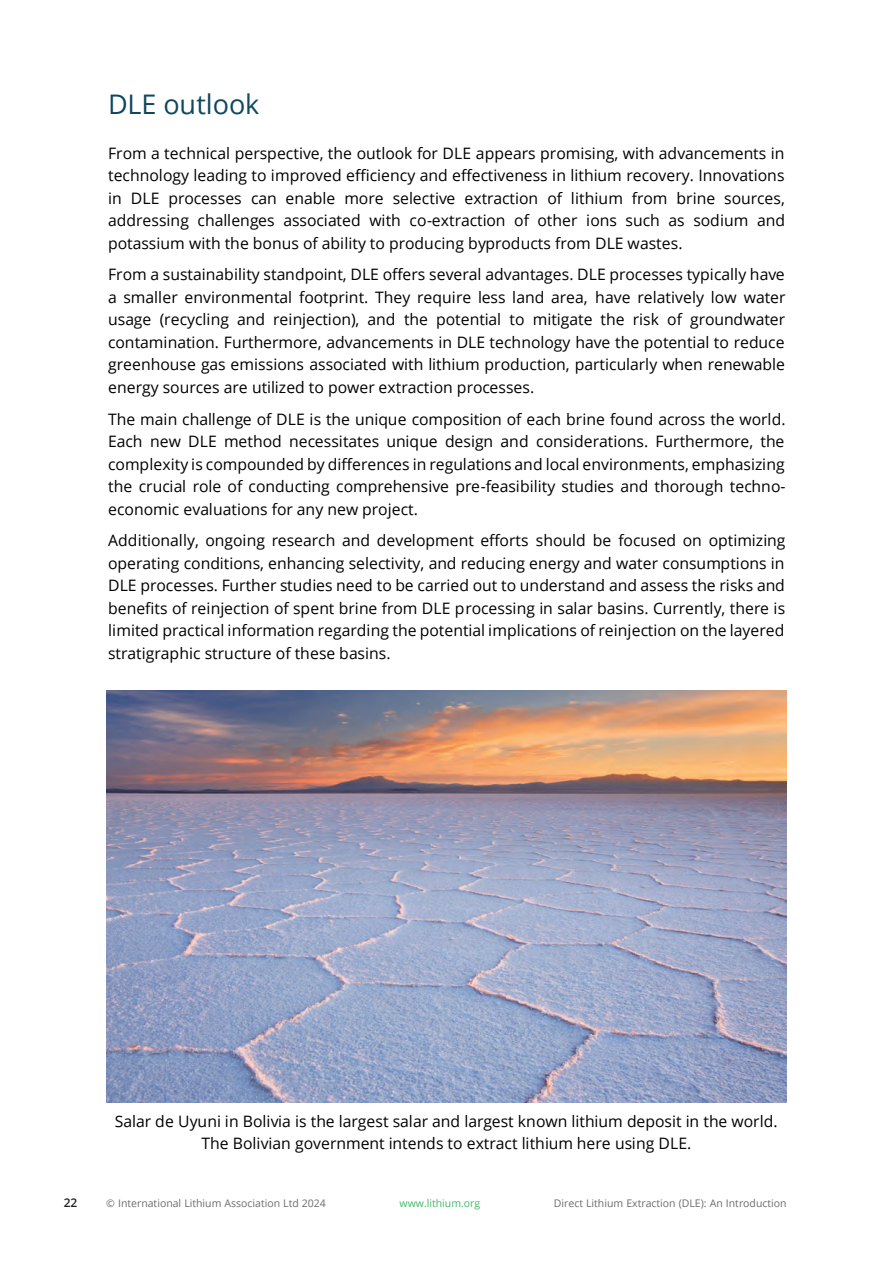
<style>
.page{position:relative;width:893px;height:1263px;background:#fff}
.page>*{position:absolute;margin:0;border:0;box-sizing:border-box;transform-origin:0 0}
.t1{font:27px "Open Sans";letter-spacing:-.005em;color:#0f4761}
.t2{font:15.75px/22.5px "Open Sans";letter-spacing:.005em;color:#000;text-align:justify}
.t3{font:600 12px "Open Sans";color:#231f20}
.t4{font:10.5px "Open Sans";color:#6c6d70}
.t5{font:10.5px "Open Sans";color:#43b86b}
</style>
<div class="page">
<img style="left:106px;top:690px;width:681px;height:413px">
<p class="t1" style="left:108px;top:86px;width:153px">DLE outlook</p>
<p class="t2" style="left:108px;top:141px;width:678px">From a technical perspective, the outlook for DLE appears promising, with advancements in technology leading to improved efficiency and effectiveness in lithium recovery. Innovations in DLE processes can enable more selective extraction of lithium from brine sources, addressing challenges associated with co-extraction of other ions such as sodium and potassium with the bonus of ability to producing byproducts from DLE wastes.</p>
<p class="t2" style="left:108px;top:263px;width:679px">From a sustainability standpoint, DLE offers several advantages. DLE processes typically have a smaller environmental footprint. They require less land area, have relatively low water usage (recycling and reinjection), and the potential to mitigate the risk of groundwater contamination. Furthermore, advancements in DLE technology have the potential to reduce greenhouse gas emissions associated with lithium production, particularly when renewable energy sources are utilized to power extraction processes.</p>
<p class="t2" style="left:108px;top:407px;width:679px">The main challenge of DLE is the unique composition of each brine found across the world.<br>Each new DLE method necessitates unique design and considerations. Furthermore, the complexity is compounded by differences in regulations and local environments, emphasizing the crucial role of conducting comprehensive pre-feasibility studies and thorough techno&shy;economic evaluations for any new project.</p>
<p class="t2" style="left:108px;top:529px;width:679px">Additionally, ongoing research and development efforts should be focused on optimizing operating conditions, enhancing selectivity, and reducing energy and water consumptions in DLE processes. Further studies need to be carried out to understand and assess the risks and benefits of reinjection of spent brine from DLE processing in salar basins. Currently, there is limited practical information regarding the potential implications of reinjection on the layered stratigraphic structure of these basins.</p>
<p class="t2" style="left:355px;top:164px;width:16px">f</p>
<p class="t2" style="left:461px;top:164px;width:7px">f</p>
<p class="t2" style="left:392px;top:263px;width:7px">f</p>
<p class="t2" style="left:341px;top:452px;width:7px">f</p>
<p class="t2" style="left:489px;top:529px;width:7px">f</p>
<p class="t3" style="left:64px;top:1195px;width:15px">22</p>
<p class="t2" style="left:115px;top:1110px;width:664px;text-align:center">Salar de Uyuni in Bolivia is the largest salar and largest known lithium deposit in the world.<br>The Bolivian government intends to extract lithium here using DLE.</p>
<p class="t4" style="left:106px;top:1196px;width:221px">© International Lithium Association Ltd 2024</p>
<p class="t5" style="left:400px;top:1196px;width:82px">www.lithium.org</p>
<p class="t4" style="left:554px;top:1196px;width:234px">Direct Lithium Extraction (DLE): An Introduction</p>
</div>
